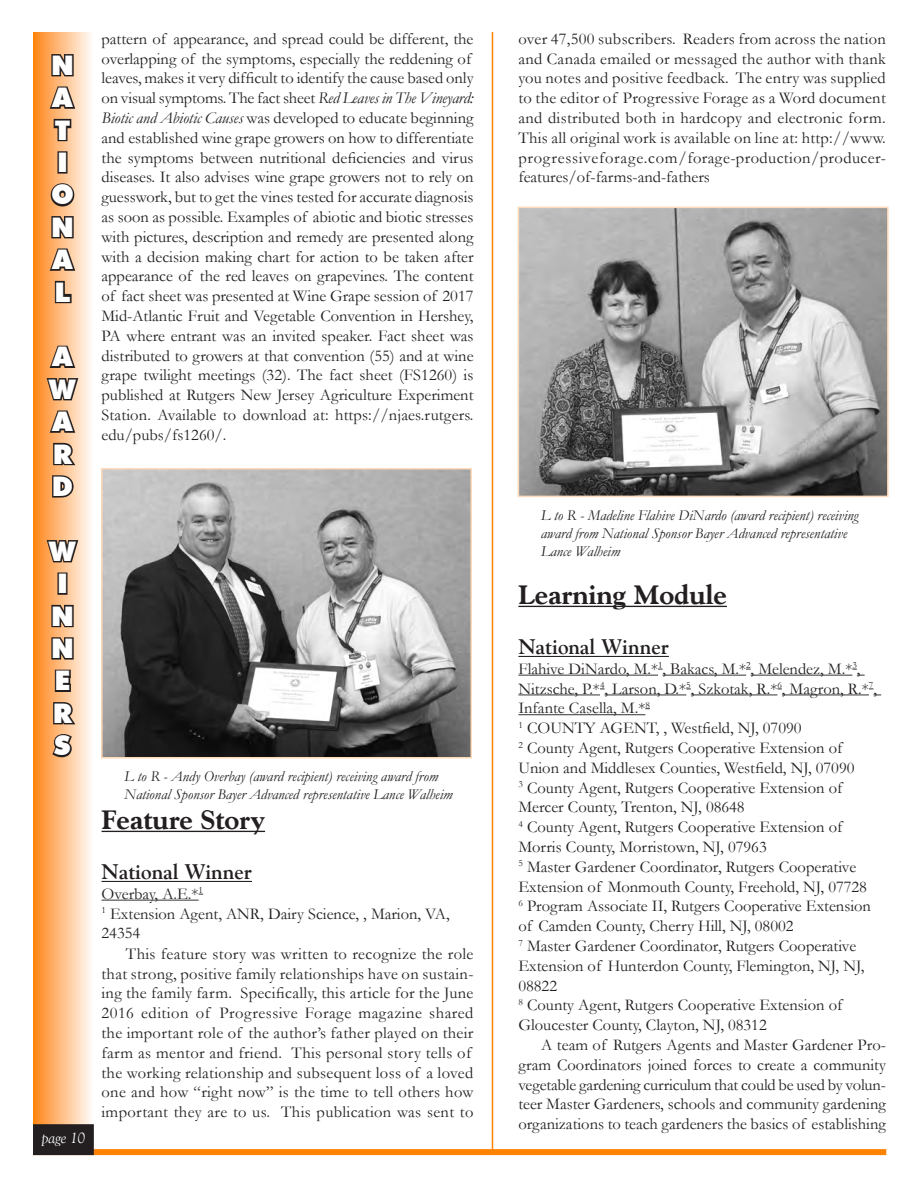
<style>
.page{position:relative;width:918px;height:1188px;background:#fff}
.page>*{position:absolute;margin:0;border:0;box-sizing:border-box;transform-origin:0 0}
.t1{font:800 27px "Goudy";color:#231f20}
.t2{font:900 27px/32.4px "Futura BT";color:#fff}
.t3{font:700 21px "Goudy";color:#231f20}
.t4{font:16.5px/19.8px "Garamond";color:#231f20}
.t5{font:16.5px/19.8px "Garamond";letter-spacing:.02em;color:#231f20}
.t6{font:italic 15px/18px "Garamond";color:#231f20}
.t7{font:italic 15px "Goudy";color:#fff}
.s1{font-style:italic}
</style>
<div class="page">
<div style="left:33px;top:32px;width:59px;height:1117px;background:linear-gradient(to right,#ff8515,#fffbf9)"></div>
<hr style="left:492px;top:32px;width:1px;height:1121px;background:#ff8200">
<div style="left:33px;top:1149px;width:853px;height:6px;background:#ff8200"></div>
<div style="left:34px;top:1125px;width:59px;height:29px;background:#231f20"></div>
<div style="left:33px;top:1124px;width:61px;height:31px;border:2px solid #231f20"></div>
<hr style="left:102px;top:831px;width:163px;height:1px;background:#231f20">
<hr style="left:102px;top:881px;width:150px;height:1px;background:#231f20">
<hr style="left:102px;top:900px;width:97px;height:1px;background:#333">
<hr style="left:518px;top:606px;width:209px;height:1px;background:#231f20">
<hr style="left:518px;top:656px;width:151px;height:1px;background:#231f20">
<hr style="left:518px;top:675px;width:140px;height:1px;background:#333">
<hr style="left:663px;top:675px;width:83px;height:1px;background:#333">
<hr style="left:751px;top:675px;width:101px;height:1px;background:#333">
<svg style="left:852px;top:669px;width:13px;height:7px"></svg>
<hr style="left:518px;top:695px;width:82px;height:1px;background:#333">
<hr style="left:605px;top:695px;width:81px;height:1px;background:#333">
<hr style="left:691px;top:695px;width:86px;height:1px;background:#333">
<hr style="left:782px;top:695px;width:87px;height:1px;background:#333">
<svg style="left:869px;top:689px;width:12px;height:7px"></svg>
<hr style="left:518px;top:714px;width:127px;height:1px;background:#333">
<img style="left:104px;top:471px;width:365px;height:284px">
<div style="left:101px;top:468px;width:371px;height:290px;border:2px solid #ffdab9"></div>
<img style="left:521px;top:210px;width:365px;height:284px">
<div style="left:518px;top:207px;width:371px;height:290px;border:2px solid #ffdab9"></div>
<svg style="left:48px;top:53px;width:29px;height:58px;background:#b38864"></svg>
<svg style="left:52px;top:117px;width:21px;height:26px"></svg>
<div style="left:57px;top:151px;width:11px;height:23px;border:3px solid #231f20"></div>
<svg style="left:49px;top:181px;width:27px;height:28px"></svg>
<svg style="left:48px;top:215px;width:29px;height:58px;background:#b38864"></svg>
<svg style="left:53px;top:279px;width:20px;height:26px"></svg>
<svg style="left:45px;top:344px;width:35px;height:91px;background:#be9069"></svg>
<svg style="left:52px;top:441px;width:26px;height:26px"></svg>
<svg style="left:51px;top:473px;width:25px;height:26px"></svg>
<svg style="left:45px;top:521px;width:35px;height:60px;background:#d39f73"></svg>
<div style="left:57px;top:572px;width:11px;height:23px;border:3px solid #231f20"></div>
<svg style="left:50px;top:603px;width:25px;height:90px;background:#a9815f"></svg>
<svg style="left:52px;top:700px;width:26px;height:26px"></svg>
<svg style="left:51px;top:732px;width:23px;height:27px"></svg>
<h1 class="t2" style="left:51px;top:49px;width:24px">N<br>A<br>T<br>I<br>O<br>N<br>A<br>L</h1>
<h1 class="t2" style="left:49px;top:340px;width:28px">A<br>W<br>A<br>R<br>D</h1>
<p class="t4" style="left:102px;top:28px;width:374px">pattern of appearance, and spread could be different, the overlapping of the symptoms, especially the reddening of leaves, makes it very difficult to identify the cause based only on visual symptoms. The fact sheet <span class="s1">Red Leaves in The Vineyard:<br>Biotic and Abiotic Causes</span> was developed to educate beginning and established wine grape growers on how to differentiate the symptoms between nutritional deficiencies and virus diseases. It also advises wine grape growers not to rely on guesswork, but to get the vines tested for accurate diagnosis as soon as possible. Examples of abiotic and biotic stresses with pictures, description and remedy are presented along with a decision making chart for action to be taken after appearance of the red leaves on grapevines. The content of fact sheet was presented at Wine Grape session of 2017<br>Mid-Atlantic Fruit and Vegetable Convention in Hershey, PA where entrant was an invited speaker. Fact sheet was distributed to growers at that convention (55) and at wine grape twilight meetings (32). The fact sheet (FS1260) is published at Rutgers New Jersey Agriculture Experiment Station. Available to download at: https://njaes.rutgers. edu/pubs/fs1260/.</p>
<h1 class="t2" style="left:49px;top:535px;width:28px">W<br>I<br>N<br>N<br>E<br>R<br>S</h1>
<p class="t7" style="left:42px;top:1128px;width:45px">page 10</p>
<p class="t6" style="left:124px;top:767px;width:330px">L to R - Andy Overbay (award recipient) receiving award from<br>National Sponsor Bayer Advanced representative Lance Walheim</p>
<h1 class="t1" style="left:102px;top:804px;width:165px">Feature Story</h1>
<p class="t3" style="left:102px;top:859px;width:152px">National Winner</p>
<p class="t4" style="left:102px;top:883px;width:350px">Overbay, A.E.*<sup>1<br>1</sup> Extension Agent, ANR, Dairy Science, , Marion, VA,<br>24354</p>
<p class="t5" style="left:102px;top:943px;width:374px;text-indent:24px">This feature story was written to recognize the role that strong, positive family relationships have on sustain&shy;ing the family farm. Specifically, this article for the June 2016 edition of Progressive Forage magazine shared the important role of the author’s father played on their farm as mentor and friend. This personal story tells of the working relationship and subsequent loss of a loved one and how “right now” is the time to tell others how important they are to us. This publication was sent to</p>
<p class="t4" style="left:518px;top:28px;width:369px;text-align:justify">over 47,500 subscribers. Readers from across the nation and Canada emailed or messaged the author with thank you notes and positive feedback. The entry was supplied to the editor of Progressive Forage as a Word document and distributed both in hardcopy and electronic form.<br>This all original work is available on line at: http://www. progressiveforage.com/forage-production/producer&shy;features/of-farms-and-fathers</p>
<p class="t6" style="left:541px;top:506px;width:319px">L to R - Madeline Flahive DiNardo (award recipient) receiving award from National Sponsor Bayer Advanced representative<br>Lance Walheim</p>
<h1 class="t1" style="left:518px;top:579px;width:210px">Learning Module</h1>
<p class="t3" style="left:518px;top:634px;width:152px">National Winner</p>
<p class="t4" style="left:518px;top:658px;width:360px">Flahive DiNardo, M.*<sup>1</sup>, Bakacs, M.*<sup>2</sup>, Melendez, M.*<sup>3</sup>, Nitzsche, P.*<sup>4</sup>, Larson, D.*<sup>5</sup>, Szkotak, R.*<sup>6</sup>, Magron, R.*<sup>7</sup>, Infante Casella, M.*<sup>8<br>1</sup> COUNTY AGENT, , Westfield, NJ, 07090<br><sup>2</sup> County Agent, Rutgers Cooperative Extension of Union and Middlesex Counties, Westfield, NJ, 07090<br><sup>3</sup> County Agent, Rutgers Cooperative Extension of Mercer County, Trenton, NJ, 08648<br><sup>4</sup> County Agent, Rutgers Cooperative Extension of Morris County, Morristown, NJ, 07963<br><sup>5</sup> Master Gardener Coordinator, Rutgers Cooperative Extension of Monmouth County, Freehold, NJ, 07728<br><sup>6</sup> Program Associate II, Rutgers Cooperative Extension of Camden County, Cherry Hill, NJ, 08002<br><sup>7</sup> Master Gardener Coordinator, Rutgers Cooperative Extension of Hunterdon County, Flemington, NJ, NJ, 08822<br><sup>8</sup> County Agent, Rutgers Cooperative Extension of Gloucester County, Clayton, NJ, 08312</p>
<p class="t4" style="left:518px;top:1035px;width:369px;text-align:justify;text-indent:23px">A team of Rutgers Agents and Master Gardener Pro&shy;gram Coordinators joined forces to create a community vegetable gardening curriculum that could be used by volun&shy;teer Master Gardeners, schools and community gardening organizations to teach gardeners the basics of establishing</p>
</div>
